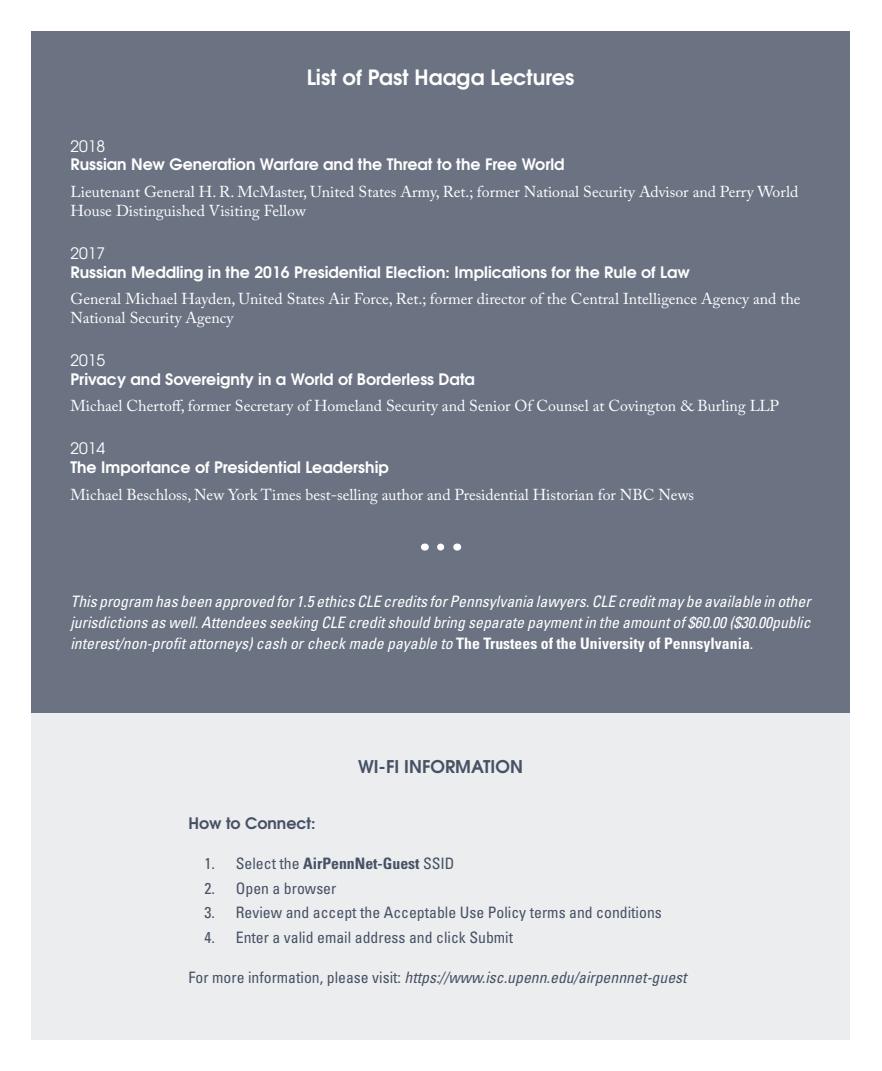
<style>
.page{position:relative;width:882px;height:1071px;background:#fff}
.page>*{position:absolute;margin:0;border:0;box-sizing:border-box;transform-origin:0 0}
.t1{font:700 21px "Te X Gyre Adventor";color:#fff}
.t2{font:700 17.5px "Te X Gyre Adventor";color:#475165}
.t3{font:15.75px/18.9px "Adobe Caslon Pro";color:#fff}
.t4{font:italic condensed 15.75px/21px "Univers LT Std";color:#fff;text-align:justify}
.t5{font:700 15.75px "Te X Gyre Adventor";color:#fff}
.t6{font:condensed 15.75px "Univers LT Std";color:#475165}
.t7{font:italic condensed 15.75px "Univers LT Std";color:#475165}
.t8{font:700 condensed 15.75px "Univers LT Std";color:#475165}
.t9{font:15.75px "Te X Gyre Adventor";color:#fff}
.t10{font:700 15.75px "Te X Gyre Adventor";color:#475165}
.s1{font-weight:700;font-style:normal}
.s2{font-style:normal}
.s3{font-weight:400}
</style>
<div class="page">
<div style="left:32px;top:713px;width:818px;height:327px;background:#ecedef"></div>
<div style="left:32px;top:32px;width:818px;height:681px;background:#6b7383"></div>
<svg style="left:441px;top:544px;width:4px;height:7px"></svg>
<h1 class="t1" style="left:307px;top:59px;width:269px">List of Past Haaga Lectures</h1>
<p class="t9" style="left:70px;top:133px;width:36px">2018</p>
<p class="t5" style="left:70px;top:151px;width:496px">Russian New Generation Warfare and the Threat to the Free World</p>
<p class="t3" style="left:70px;top:182px;width:729px">Lieutenant General H. R. McMaster, United States Army, Ret.; former National Security Advisor and Perry World<br>House Distinguished Visiting Fellow</p>
<p class="t9" style="left:70px;top:240px;width:36px">2017</p>
<p class="t5" style="left:70px;top:258px;width:621px">Russian Meddling in the 2016 Presidential Election: Implications for the Rule of Law</p>
<p class="t3" style="left:70px;top:289px;width:732px">General Michael Hayden, United States Air Force, Ret.; former director of the Central Intelligence Agency and the<br>National Security Agency</p>
<p class="t9" style="left:70px;top:347px;width:36px">2015</p>
<p class="t5" style="left:70px;top:365px;width:406px">Privacy and Sovereignty in a World of Borderless Data</p>
<p class="t3" style="left:70px;top:397px;width:710px">Michael Chertoff, former Secretary of Homeland Security and Senior Of Counsel at Covington &amp; Burling LLP</p>
<p class="t9" style="left:70px;top:436px;width:36px">2014</p>
<p class="t5" style="left:70px;top:453px;width:320px">The Importance of Presidential Leadership</p>
<p class="t3" style="left:70px;top:485px;width:625px">Michael Beschloss, New York Times best-selling author and Presidential Historian for NBC News</p>
<p class="t4" style="left:70px;top:591px;width:742px">This program has been approved for 1.5 ethics CLE credits for Pennsylvania lawyers. CLE credit may be available in other jurisdictions as well. Attendees seeking CLE credit should bring separate payment in the amount of $60.00 ($30.00public interest/non-profit attorneys) cash or check made payable to <span class="s1">The Trustees of the University of Pennsylvania</span><span class="s2">.</span></p>
<p class="t2" style="left:358px;top:751px;width:167px">WI-FI INFORMATION</p>
<p class="t10" style="left:189px;top:810px;width:129px">How to Connect:</p>
<p class="t8" style="left:204px;top:854px;width:252px"><span class="s3">1. Select the</span> AirPennNet-Guest <span class="s3">SSID</span></p>
<p class="t6" style="left:204px;top:878px;width:134px">2. Open a browser</p>
<p class="t6" style="left:204px;top:903px;width:459px">3. Review and accept the Acceptable Use Policy terms and conditions</p>
<p class="t6" style="left:204px;top:927px;width:310px">4. Enter a valid email address and click Submit</p>
<p class="t7" style="left:189px;top:968px;width:500px"><span class="s2">For more information, please visit:</span> https://www.isc.upenn.edu/airpennnet-guest</p>
</div>
